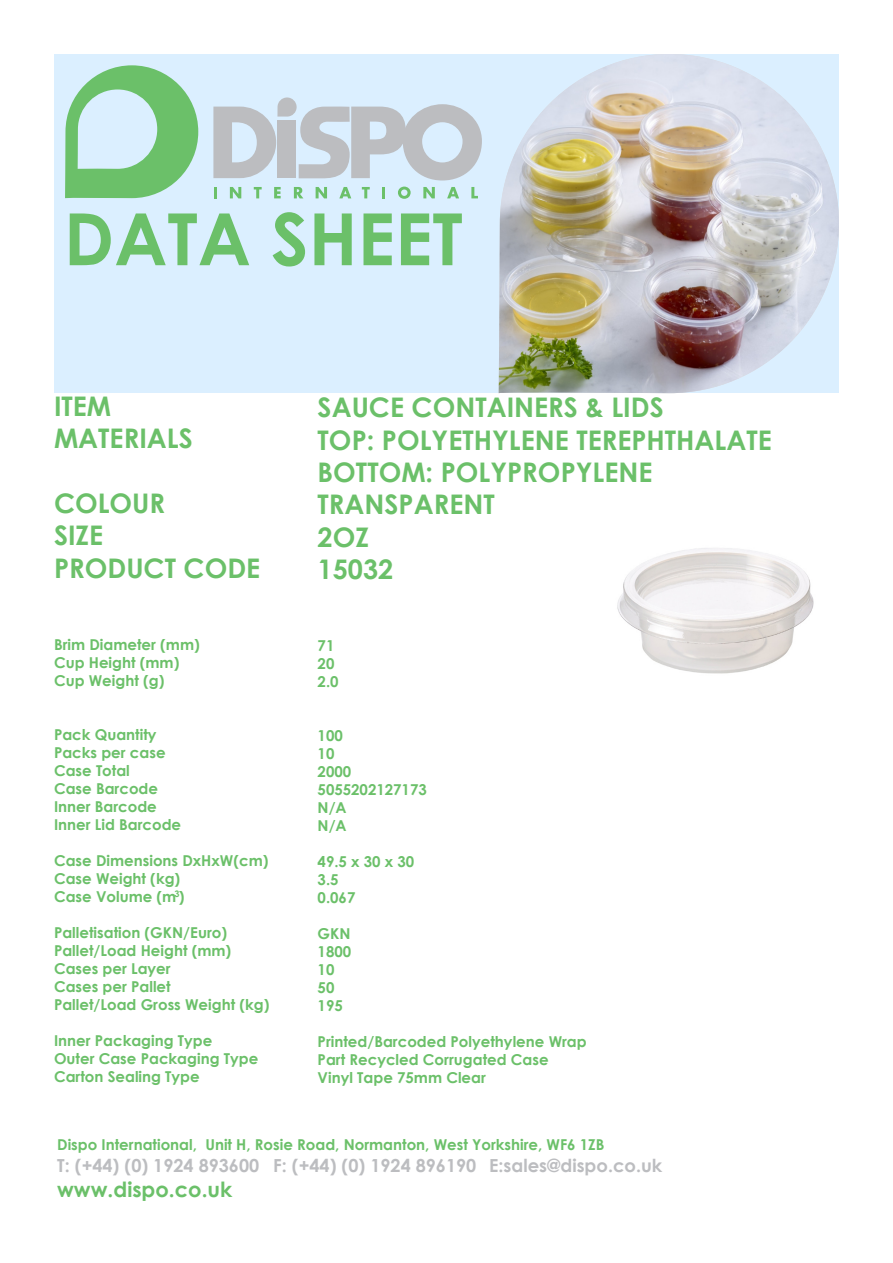
<style>
.page{position:relative;width:893px;height:1263px;background:#fff}
.page>*{position:absolute;margin:0;border:0;box-sizing:border-box;transform-origin:0 0}
.t1{font:700 72px "Century Gothic";color:#6bc069}
.t2{font:700 27px "Century Gothic";color:#6bc069}
.t3{font:700 21px "Century Gothic";color:#6bc069}
.t4{font:700 18px "Century Gothic";color:#bcbdc0}
.t5{font:700 15px/18px "Century Gothic";color:#6bc069}
.t6{font:700 9px "Century Gothic";color:#6bc069}
</style>
<div class="page">
<div style="left:54px;top:54px;width:785px;height:339px;background:#dbefff"></div>
<img style="left:499px;top:54px;width:340px;height:339px">
<svg style="left:214px;top:187px;width:3px;height:11px"></svg>
<svg style="left:230px;top:187px;width:11px;height:11px"></svg>
<svg style="left:254px;top:187px;width:8px;height:11px"></svg>
<svg style="left:274px;top:187px;width:7px;height:11px"></svg>
<svg style="left:294px;top:187px;width:9px;height:11px"></svg>
<svg style="left:316px;top:187px;width:11px;height:11px"></svg>
<svg style="left:339px;top:187px;width:12px;height:11px"></svg>
<svg style="left:362px;top:187px;width:8px;height:11px"></svg>
<svg style="left:382px;top:187px;width:3px;height:11px"></svg>
<svg style="left:398px;top:187px;width:13px;height:12px"></svg>
<svg style="left:423px;top:187px;width:12px;height:11px"></svg>
<svg style="left:447px;top:187px;width:12px;height:11px"></svg>
<svg style="left:471px;top:187px;width:7px;height:11px"></svg>
<svg style="left:65px;top:65px;width:133px;height:134px"></svg>
<svg style="left:213px;top:97px;width:269px;height:83px"></svg>
<img style="left:617px;top:548px;width:197px;height:126px">
<p class="t1" style="left:64px;top:184px;width:400px">DATA SHEET</p>
<p class="t2" style="left:54px;top:385px;width:59px">ITEM</p>
<p class="t2" style="left:54px;top:418px;width:140px">MATERIALS</p>
<p class="t2" style="left:54px;top:483px;width:113px">COLOUR</p>
<p class="t2" style="left:54px;top:515px;width:51px">SIZE</p>
<p class="t2" style="left:54px;top:547px;width:208px">PRODUCT CODE</p>
<p class="t5" style="left:54px;top:635px;width:147px">Brim Diameter (mm)</p>
<p class="t5" style="left:54px;top:653px;width:127px">Cup Height (mm)</p>
<p class="t5" style="left:54px;top:671px;width:112px">Cup Weight (g)</p>
<p class="t5" style="left:54px;top:725px;width:104px">Pack Quantity</p>
<p class="t5" style="left:54px;top:743px;width:113px">Packs per case</p>
<p class="t5" style="left:54px;top:761px;width:77px">Case Total</p>
<p class="t5" style="left:54px;top:779px;width:106px">Case Barcode</p>
<p class="t5" style="left:54px;top:797px;width:104px">Inner Barcode</p>
<p class="t5" style="left:54px;top:815px;width:129px">Inner Lid Barcode</p>
<p class="t5" style="left:54px;top:851px;width:216px">Case Dimensions DxHxW(cm)</p>
<p class="t5" style="left:54px;top:869px;width:128px">Case Weight (kg)</p>
<p class="t5" style="left:54px;top:887px;width:132px">Case Volume (m )</p>
<p class="t5" style="left:54px;top:923px;width:175px">Palletisation (GKN/Euro)</p>
<p class="t5" style="left:54px;top:941px;width:179px">Pallet/Load Height (mm)</p>
<p class="t5" style="left:54px;top:959px;width:118px">Cases per Layer</p>
<p class="t5" style="left:54px;top:977px;width:118px">Cases per Pallet</p>
<p class="t5" style="left:54px;top:995px;width:217px">Pallet/Load Gross Weight (kg)</p>
<p class="t5" style="left:54px;top:1031px;width:206px">Inner Packaging Type<br>Outer Case Packaging Type</p>
<p class="t5" style="left:54px;top:1067px;width:147px">Carton Sealing Type</p>
<p class="t6" style="left:174px;top:887px;width:7px">3</p>
<p class="t2" style="left:318px;top:387px;width:348px">SAUCE CONTAINERS &amp; LIDS</p>
<p class="t2" style="left:318px;top:419px;width:456px">TOP: POLYETHYLENE TEREPHTHALATE</p>
<p class="t2" style="left:318px;top:452px;width:336px">BOTTOM: POLYPROPYLENE</p>
<p class="t2" style="left:318px;top:484px;width:179px">TRANSPARENT</p>
<p class="t2" style="left:318px;top:516px;width:53px">2OZ</p>
<p class="t2" style="left:318px;top:549px;width:77px">15032</p>
<p class="t5" style="left:318px;top:636px;width:18px">71</p>
<p class="t5" style="left:318px;top:654px;width:18px">20</p>
<p class="t5" style="left:318px;top:672px;width:22px">2.0</p>
<p class="t5" style="left:318px;top:726px;width:27px">100</p>
<p class="t5" style="left:318px;top:744px;width:18px">10</p>
<p class="t5" style="left:318px;top:762px;width:35px">2000</p>
<p class="t5" style="left:318px;top:780px;width:111px">5055202127173</p>
<p class="t5" style="left:318px;top:798px;width:31px">N/A</p>
<p class="t5" style="left:318px;top:816px;width:31px">N/A</p>
<p class="t5" style="left:318px;top:852px;width:98px">49.5 x 30 x 30</p>
<p class="t5" style="left:318px;top:870px;width:22px">3.5</p>
<p class="t5" style="left:318px;top:888px;width:39px">0.067</p>
<p class="t5" style="left:318px;top:924px;width:35px">GKN</p>
<p class="t5" style="left:318px;top:942px;width:35px">1800</p>
<p class="t5" style="left:318px;top:960px;width:18px">10</p>
<p class="t5" style="left:318px;top:978px;width:18px">50</p>
<p class="t5" style="left:318px;top:996px;width:27px">195</p>
<p class="t5" style="left:318px;top:1032px;width:271px">Printed/Barcoded Polyethylene Wrap</p>
<p class="t5" style="left:318px;top:1050px;width:232px">Part Recycled Corrugated Case</p>
<p class="t5" style="left:318px;top:1068px;width:170px">Vinyl Tape 75mm Clear</p>
<p class="t5" style="left:57px;top:1135px;width:549px">Dispo International, Unit H, Rosie Road, Normanton, West Yorkshire, WF6 1ZB</p>
<p class="t4" style="left:57px;top:1151px;width:607px">T: (+44) (0) 1924 893600 F: (+44) (0) 1924 896190 E:sales@dispo.co.uk</p>
<p class="t3" style="left:57px;top:1173px;width:177px">www.dispo.co.uk</p>
</div>
